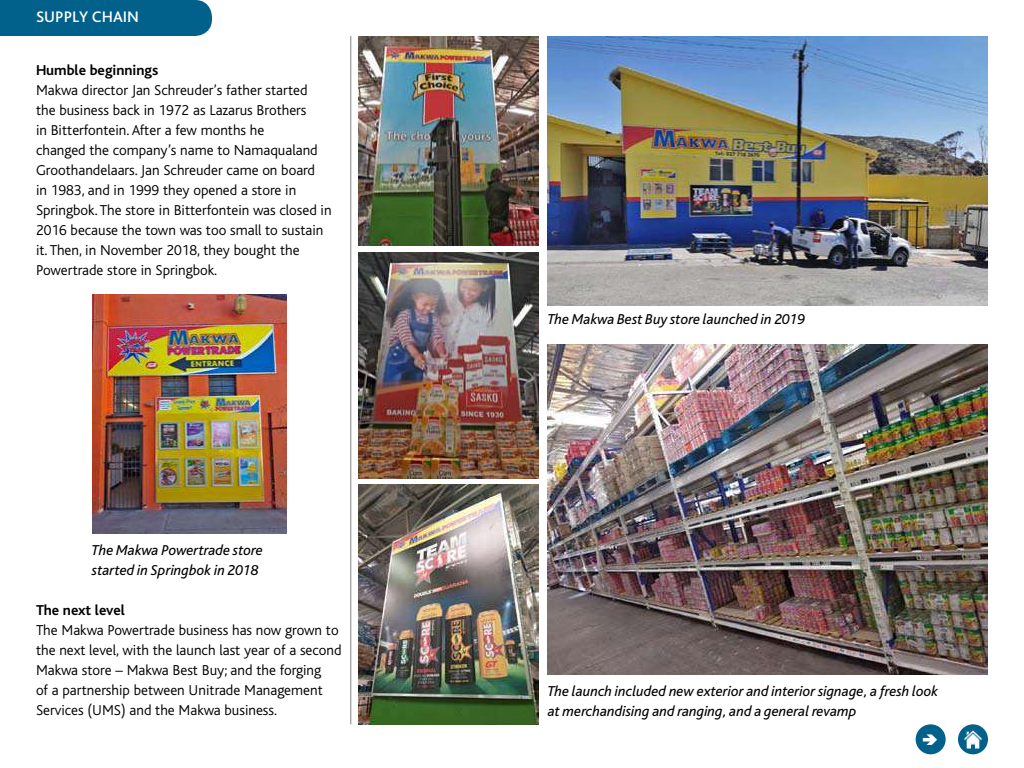
<style>
.page{position:relative;width:1024px;height:768px;background:#fff}
.page>*{position:absolute;margin:0;border:0;box-sizing:border-box;transform-origin:0 0}
.t1{font:500 16px "Bliss Pro";color:#fff}
.t2{font:300 15px/20px "Bliss";color:#000}
.t3{font:italic 15px/20px "Bliss";color:#000}
.t4{font:700 15px "Bliss";color:#000}
</style>
<div class="page">
<hr style="left:351px;top:36px;width:1px;height:688px;background:#808285">
<div style="left:916px;top:724px;width:30px;height:30px;background:#02618a;border-radius:50%"></div>
<div style="left:958px;top:724px;width:30px;height:30px;background:#02618a;border-radius:50%"></div>
<img style="left:964px;top:730px;width:18px;height:18px">
<div style="left:0;top:0;width:212px;height:36px;background:#02618a"></div>
<img style="left:93px;top:294px;width:193px;height:240px">
<img style="left:548px;top:36px;width:440px;height:270px">
<img style="left:548px;top:344px;width:440px;height:331px">
<img style="left:359px;top:36px;width:180px;height:210px">
<img style="left:359px;top:484px;width:180px;height:240px">
<img style="left:359px;top:252px;width:180px;height:226px">
<p class="t1" style="left:36px;top:6px;width:105px">SUPPLY CHAIN</p>
<p class="t4" style="left:36px;top:63px;width:124px">Humble beginnings</p>
<p class="t2" style="left:36px;top:81px;width:297px">Makwa director Jan Schreuder’s father started<br>the business back in 1972 as Lazarus Brothers<br>in Bitterfontein. After a few months he<br>changed the company’s name to Namaqualand Groothandelaars. Jan Schreuder came on board<br>in 1983, and in 1999 they opened a store in Springbok. The store in Bitterfontein was closed in 2016 because the town was too small to sustain it. Then, in November 2018, they bought the Powertrade store in Springbok.</p>
<p class="t3" style="left:92px;top:541px;width:173px">The Makwa Powertrade store started in Springbok in 2018</p>
<p class="t4" style="left:36px;top:603px;width:90px">The next level</p>
<p class="t2" style="left:36px;top:621px;width:307px">The Makwa Powertrade business has now grown to the next level, with the launch last year of a second Makwa store – Makwa Best Buy; and the forging<br>of a partnership between Unitrade Management Services (UMS) and the Makwa business.</p>
<p class="t3" style="left:548px;top:310px;width:259px">The Makwa Best Buy store launched in 2019</p>
<p class="t3" style="left:548px;top:681px;width:392px">The launch included new exterior and interior signage, a fresh look at merchandising and ranging, and a general revamp</p>
</div>
